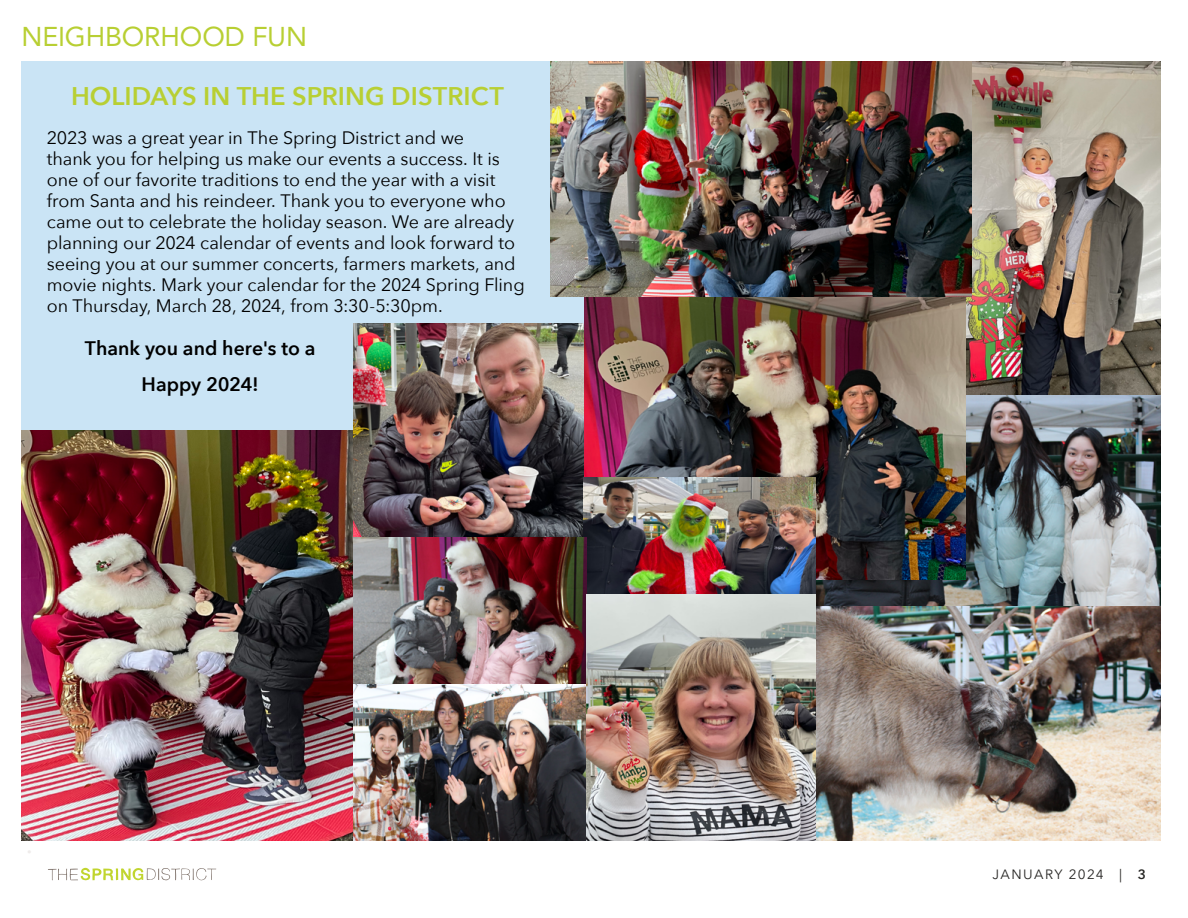
<style>
.page{position:relative;width:1188px;height:918px;background:#fff}
.page>*{position:absolute;margin:0;border:0;box-sizing:border-box;transform-origin:0 0}
.t1{font:27px "Avenir LT Std";letter-spacing:-.005em;color:#b8cf33}
.t2{font:600 25.5px "Avenir Next";color:#b8cf33}
.t3{font:600 19.5px/36px "Avenir Next";color:#000;text-align:center}
.t4{font:18px/21px "Avenir Next";letter-spacing:-.005em;color:#000}
.t5{font:13.5px "Avenir Next";letter-spacing:.1em;color:#262523}
.s1{font-weight:600}
</style>
<div class="page">
<div style="left:22px;top:61px;width:592px;height:779px;background:#cae4f5"></div>
<svg style="left:48px;top:868px;width:168px;height:13px"></svg>
<img style="left:816px;top:605px;width:345px;height:235px">
<img style="left:22px;top:430px;width:332px;height:410px">
<img style="left:816px;top:394px;width:345px;height:211px">
<img style="left:354px;top:323px;width:233px;height:361px">
<img style="left:965px;top:61px;width:196px;height:333px">
<img style="left:584px;top:296px;width:381px;height:284px">
<img style="left:583px;top:477px;width:233px;height:156px">
<img style="left:551px;top:61px;width:421px;height:235px">
<img style="left:354px;top:684px;width:233px;height:156px">
<img style="left:587px;top:594px;width:229px;height:246px">
<h1 class="t1" style="left:22px;top:21px;width:287px">NEIGHBORHOOD FUN</h1>
<h2 class="t2" style="left:71px;top:74px;width:434px">HOLIDAYS IN THE SPRING DISTRICT</h2>
<p class="t4" style="left:47px;top:126px;width:479px">2023 was a great year in The Spring District and we<br>thank you for helping us make our events a success. It is one of our favorite traditions to end the year with a visit from Santa and his reindeer. Thank you to everyone who came out to celebrate the holiday season. We are already planning our 2024 calendar of events and look forward to seeing you at our summer concerts, farmers markets, and movie nights. Mark your calendar for the 2024 Spring Fling on Thursday, March 28, 2024, from 3:30-5:30pm.</p>
<p class="t3" style="left:85px;top:330px;width:232px">Thank you and here's to a<br>Happy 2024!</p>
<p class="t5" style="left:992px;top:863px;width:155px">JANUARY 2024 | <span class="s1">3</span></p>
</div>
